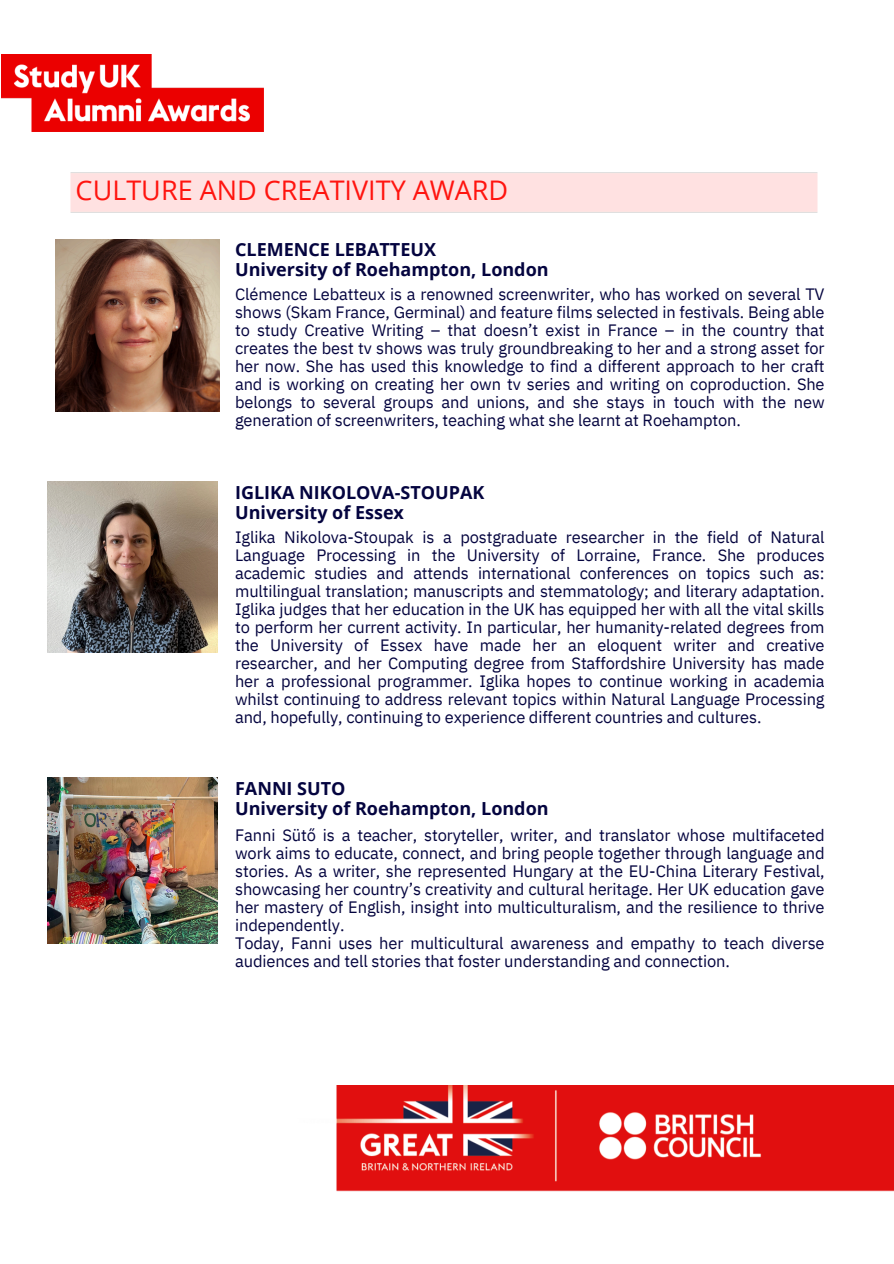
<style>
.page{position:relative;width:894px;height:1264px;background:#fff}
.page>*{position:absolute;margin:0;border:0;box-sizing:border-box;transform-origin:0 0}
.t1{font:27px "Open Sans";color:#ff140f}
.t2{font:700 18px/20.2px "Open Sans";color:#04043f}
.t3{font:16.5px/18px "IBM Plex Sans";letter-spacing:-.01em;color:#04043f;text-align:justify}
</style>
<div class="page">
<img style="left:1px;top:55px;width:262px;height:76px">
<img style="left:336px;top:1085px;width:556px;height:107px">
<img style="left:47px;top:777px;width:170px;height:167px">
<img style="left:47px;top:481px;width:170px;height:171px">
<img style="left:55px;top:240px;width:164px;height:171px">
<p class="t1" style="left:76px;top:171px;width:434px">CULTURE AND CREATIVITY AWARD</p>
<p class="t2" style="left:235px;top:239px;width:315px">CLEMENCE LEBATTEUX<br>University of Roehampton, London</p>
<h2 class="t3" style="left:235px;top:285px;width:591px">Clémence Lebatteux is a renowned screenwriter, who has worked on several TV shows (Skam France, Germinal) and feature films selected in festivals. Being able to study Creative Writing – that doesn’t exist in France – in the country that creates the best tv shows was truly groundbreaking to her and a strong asset for her now. She has used this knowledge to find a different approach to her craft and is working on creating her own tv series and writing on coproduction. She belongs to several groups and unions, and she stays in touch with the new generation of screenwriters, teaching what she learnt at Roehampton.</h2>
<h2 class="t2" style="left:235px;top:481px;width:251px">IGLIKA NIKOLOVA-STOUPAK<br>University of Essex</h2>
<h1 class="t3" style="left:235px;top:528px;width:591px">Iglika Nikolova-Stoupak is a postgraduate researcher in the field of Natural Language Processing in the University of Lorraine, France. She produces academic studies and attends international conferences on topics such as: multilingual translation; manuscripts and stemmatology; and literary adaptation.<br>Iglika judges that her education in the UK has equipped her with all the vital skills to perform her current activity. In particular, her humanity-related degrees from the University of Essex have made her an eloquent writer and creative researcher, and her Computing degree from Staffordshire University has made her a professional programmer. Iglika hopes to continue working in academia whilst continuing to address relevant topics within Natural Language Processing and, hopefully, continuing to experience different countries and cultures.</h1>
<p class="t2" style="left:235px;top:777px;width:315px">FANNI SUTO<br>University of Roehampton, London</p>
<p class="t3" style="left:235px;top:825px;width:591px">Fanni Sütő is a teacher, storyteller, writer, and translator whose multifaceted work aims to educate, connect, and bring people together through language and stories. As a writer, she represented Hungary at the EU-China Literary Festival, showcasing her country’s creativity and cultural heritage. Her UK education gave her mastery of English, insight into multiculturalism, and the resilience to thrive independently.</p>
<p class="t3" style="left:235px;top:933px;width:591px">Today, Fanni uses her multicultural awareness and empathy to teach diverse audiences and tell stories that foster understanding and connection.</p>
</div>
